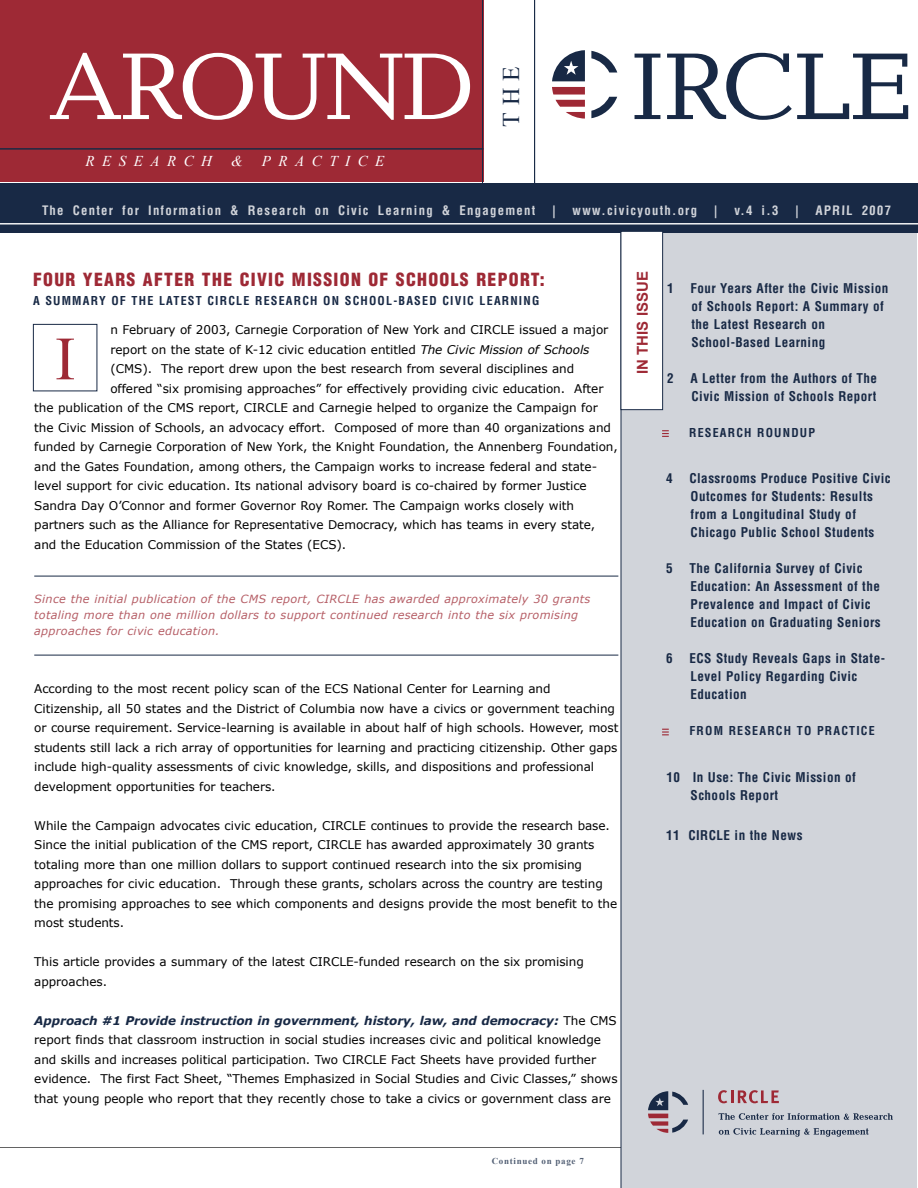
<style>
.page{position:relative;width:918px;height:1188px;background:#fff}
.page>*{position:absolute;margin:0;border:0;box-sizing:border-box;transform-origin:0 0}
.t1{font:96px "Candida Std";letter-spacing:-.03em;color:#fff}
.t2{font:96px "Candida Std";letter-spacing:-.02em;color:#182945}
.t3{font:61.5px "Times New Roman";color:#9e2935}
.t4{font:24px "Times New Roman";color:#182945}
.t5{font:900 condensed 17.7px "Helvetica LT Std";letter-spacing:.075em;color:#9e2935}
.t6{font:italic 15px "Times New Roman";letter-spacing:.5em;color:#fff}
.t7{font:700 15px "Arial";color:#9e2935}
.t8{font:700 condensed 13.2px/18px "Helvetica LT Std";letter-spacing:.035em;color:#182945}
.t9{font:700 condensed 12.75px "Helvetica LT Std";letter-spacing:.1em;color:#d1d4da}
.t10{font:12px/19.5px "Verdana";letter-spacing:-.005em;color:#000}
.t11{font:700 condensed 12px "Helvetica LT Std";letter-spacing:.1em;color:#182945}
.t12{font:italic 11.25px/15.8px "Verdana";letter-spacing:.025em;color:#b65f67}
.t13{font:700 9px "Times New Roman";letter-spacing:.075em;color:#525f74}
.s1{font-style:italic}
.s2{font-weight:700;font-style:italic;color:#182945}
</style>
<div class="page">
<div style="left:0;top:0;width:483px;height:181px;background:#9e2935"></div>
<hr style="left:0;top:1147px;width:621px;height:1px;background:#636363">
<div style="left:621px;top:231px;width:295px;height:957px;background:#d1d4da"></div>
<div style="left:0;top:183px;width:918px;height:49px;background:#182945"></div>
<svg style="left:662px;top:430px;width:7px;height:7px"></svg>
<svg style="left:662px;top:729px;width:7px;height:6px"></svg>
<hr style="left:0;top:148px;width:483px;height:1px;background:#182945">
<hr style="left:482px;top:0;width:1px;height:195px;background:#182945">
<hr style="left:0;top:224px;width:918px;height:1px;background:#fff">
<hr style="left:621px;top:231px;width:1px;height:957px;background:#182945">
<svg style="left:591px;top:97px;width:26px;height:21px"></svg>
<svg style="left:591px;top:51px;width:26px;height:22px"></svg>
<svg style="left:552px;top:50px;width:33px;height:31px"></svg>
<svg style="left:552px;top:87px;width:33px;height:32px"></svg>
<hr style="left:534px;top:0;width:1px;height:195px;background:#182945">
<svg style="left:718px;top:1090px;width:61px;height:13px"></svg>
<svg style="left:648px;top:1091px;width:40px;height:42px"></svg>
<hr style="left:703px;top:1090px;width:1px;height:44px;background:#182945">
<svg style="left:719px;top:1113px;width:174px;height:7px"></svg>
<svg style="left:719px;top:1128px;width:150px;height:9px"></svg>
<div style="left:33px;top:324px;width:64px;height:67px;border:1px solid #182945"></div>
<div style="left:621px;top:231px;width:42px;height:179px;background:#fff"></div>
<div style="left:621px;top:231px;width:42px;height:179px;border:1px solid #182945"></div>
<hr style="left:34px;top:576px;width:584px;height:1px;background:#182945">
<hr style="left:34px;top:655px;width:584px;height:1px;background:#182945">
<h1 class="t1" style="left:48px;top:32px;width:430px">AROUND</h1>
<h1 class="t2" style="left:631px;top:32px;width:285px">IRCLE</h1>
<p class="t6" style="left:85px;top:151px;width:128px">RESEARCH</p>
<p class="t6" style="left:231px;top:151px;width:13px">&amp;</p>
<p class="t6" style="left:262px;top:151px;width:124px">PRACTICE</p>
<h3 class="t4" style="left:495px;top:127px;width:63px;rotate:-90deg">THE</h3>
<p class="t9" style="left:42px;top:202px;width:495px">The Center for Information &amp; Research on Civic Learning &amp; Engagement</p>
<p class="t9" style="left:552px;top:202px;width:5px">|</p>
<p class="t9" style="left:573px;top:202px;width:126px">www.civicyouth.org</p>
<p class="t9" style="left:714px;top:202px;width:5px">|</p>
<p class="t9" style="left:734px;top:202px;width:45px">v.4 i.3</p>
<p class="t9" style="left:795px;top:202px;width:5px">|</p>
<p class="t9" style="left:816px;top:202px;width:78px">APRIL 2007</p>
<h3 class="t5" style="left:33px;top:268px;width:513px">FOUR YEARS AFTER THE CIVIC MISSION OF SCHOOLS REPORT:</h3>
<p class="t11" style="left:33px;top:293px;width:508px">A SUMMARY OF THE LATEST CIRCLE RESEARCH ON SCHOOL-BASED CIVIC LEARNING</p>
<h2 class="t3" style="left:55px;top:317px;width:22px">I</h2>
<p class="t10" style="left:110px;top:320px;width:499px">n February of 2003, Carnegie Corporation of New York and CIRCLE issued a major</p>
<p class="t10" style="left:110px;top:339px;width:481px">report on the state of K-12 civic education entitled <span class="s1">The Civic Mission of Schools</span></p>
<p class="t10" style="left:110px;top:359px;width:465px">(CMS). The report drew upon the best research from several disciplines and</p>
<p class="t10" style="left:110px;top:378px;width:495px">offered “six promising approaches” for effectively providing civic education. After</p>
<p class="t10" style="left:34px;top:398px;width:565px">the publication of the CMS report, CIRCLE and Carnegie helped to organize the Campaign for</p>
<p class="t10" style="left:34px;top:417px;width:578px">the Civic Mission of Schools, an advocacy effort. Composed of more than 40 organizations and</p>
<p class="t10" style="left:34px;top:437px;width:585px">funded by Carnegie Corporation of New York, the Knight Foundation, the Annenberg Foundation,</p>
<p class="t10" style="left:34px;top:456px;width:564px">and the Gates Foundation, among others, the Campaign works to increase federal and state-</p>
<p class="t10" style="left:34px;top:476px;width:554px">level support for civic education. Its national advisory board is co-chaired by former Justice</p>
<p class="t10" style="left:34px;top:495px;width:541px">Sandra Day O’Connor and former Governor Roy Romer. The Campaign works closely with</p>
<p class="t10" style="left:34px;top:515px;width:563px">partners such as the Alliance for Representative Democracy, which has teams in every state,</p>
<p class="t10" style="left:34px;top:534px;width:314px">and the Education Commission of the States (ECS).</p>
<p class="t12" style="left:34px;top:591px;width:558px">Since the initial publication of the CMS report, CIRCLE has awarded approximately 30 grants totaling more than one million dollars to support continued research into the six promising approaches for civic education.</p>
<p class="t10" style="left:34px;top:679px;width:586px">According to the most recent policy scan of the ECS National Center for Learning and Citizenship, all 50 states and the District of Columbia now have a civics or government teaching or course requirement. Service-learning is available in about half of high schools. However, most students still lack a rich array of opportunities for learning and practicing citizenship. Other gaps include high-quality assessments of civic knowledge, skills, and dispositions and professional development opportunities for teachers.</p>
<p class="t10" style="left:34px;top:815px;width:585px">While the Campaign advocates civic education, CIRCLE continues to provide the research base.<br>Since the initial publication of the CMS report, CIRCLE has awarded approximately 30 grants totaling more than one million dollars to support continued research into the six promising approaches for civic education. Through these grants, scholars across the country are testing the promising approaches to see which components and designs provide the most benefit to the most students.</p>
<p class="t10" style="left:34px;top:952px;width:551px">This article provides a summary of the latest CIRCLE-funded research on the six promising approaches.</p>
<p class="t10" style="left:34px;top:1010px;width:585px"><span class="s2">Approach #1 Provide instruction in government, history, law, and democracy:</span> The CMS report finds that classroom instruction in social studies increases civic and political knowledge and skills and increases political participation. Two CIRCLE Fact Sheets have provided further evidence. The first Fact Sheet, “Themes Emphasized in Social Studies and Civic Classes,” shows that young people who report that they recently chose to take a civics or government class are</p>
<p class="t7" style="left:633px;top:374px;width:104px;rotate:-90deg">IN THIS ISSUE</p>
<p class="t8" style="left:667px;top:279px;width:8px">1</p>
<p class="t8" style="left:690px;top:279px;width:200px">Four Years After the Civic Mission of Schools Report: A Summary of the Latest Research on<br>School-Based Learning</p>
<p class="t8" style="left:667px;top:369px;width:8px">2</p>
<p class="t8" style="left:690px;top:369px;width:188px">A Letter from the Authors of The<br>Civic Mission of Schools Report</p>
<p class="t11" style="left:689px;top:425px;width:127px">RESEARCH ROUNDUP</p>
<p class="t8" style="left:666px;top:470px;width:8px">4</p>
<p class="t8" style="left:689px;top:470px;width:203px">Classrooms Produce Positive Civic<br>Outcomes for Students: Results from a Longitudinal Study of<br>Chicago Public School Students</p>
<p class="t8" style="left:666px;top:560px;width:8px">5</p>
<p class="t8" style="left:689px;top:560px;width:193px">The California Survey of Civic<br>Education: An Assessment of the<br>Prevalence and Impact of Civic<br>Education on Graduating Seniors</p>
<p class="t8" style="left:666px;top:650px;width:8px">6</p>
<p class="t8" style="left:689px;top:650px;width:197px">ECS Study Reveals Gaps in State-<br>Level Policy Regarding Civic<br>Education</p>
<p class="t11" style="left:689px;top:724px;width:187px">FROM RESEARCH TO PRACTICE</p>
<p class="t8" style="left:691px;top:768px;width:167px;text-indent:-24px">10 In Use: The Civic Mission of<br>Schools Report</p>
<p class="t8" style="left:666px;top:826px;width:138px">11 CIRCLE in the News</p>
<p class="t13" style="left:492px;top:1155px;width:94px">Continued on page 7</p>
</div>
